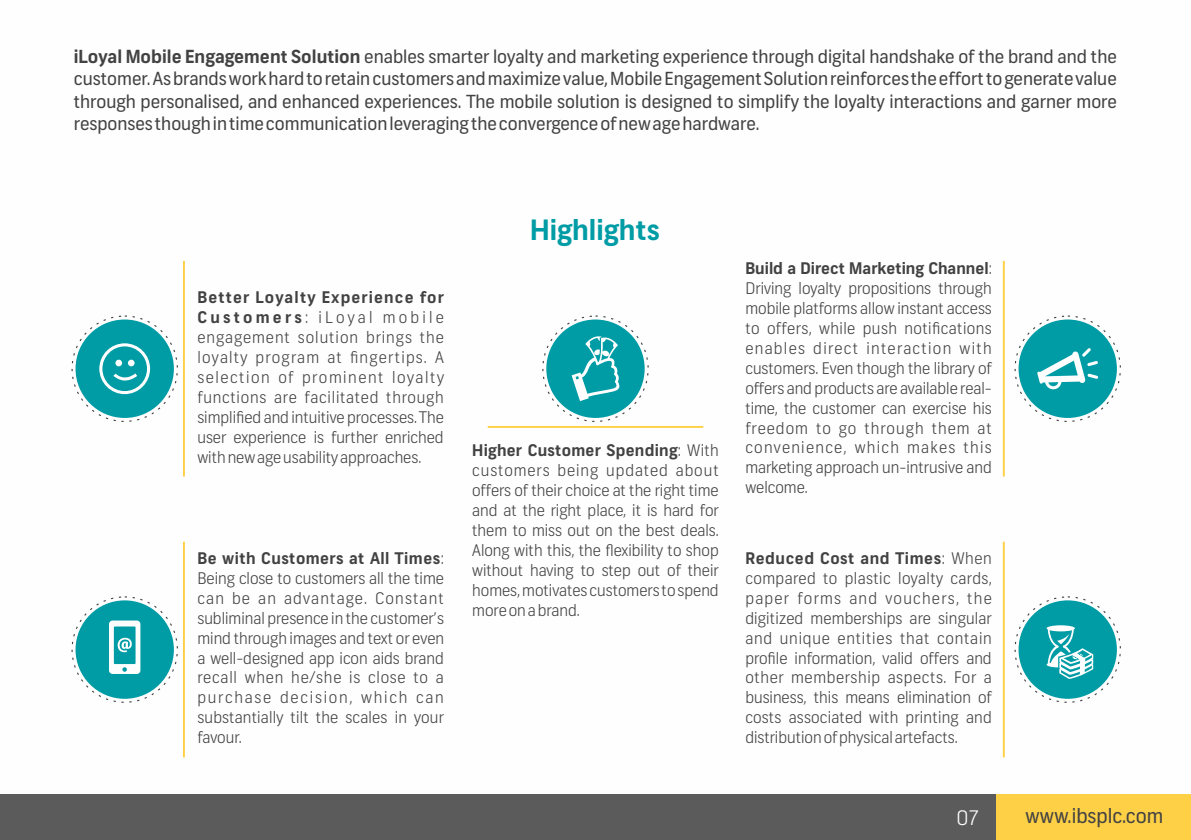
<style>
.page{position:relative;width:1191px;height:840px;background:#fff}
.page>*{position:absolute;margin:0;border:0;box-sizing:border-box;transform-origin:0 0}
.t1{font:700 28px "Frank";color:#009ca5}
.t2{font:20px "Frank";color:#434242}
.t3{font:300 20px "Frank";color:#fefefe}
.t4{font:18px/22.4px "Frank";color:#434242;text-align:justify}
.t5{font:300 16px/20px "Frank";color:#434242;text-align:justify}
.s1{font-weight:700}
</style>
<div class="page">
<div style="left:76px;top:319px;width:98px;height:98px;background:#009ca5;border-radius:50%"></div>
<div style="left:1018px;top:319px;width:98px;height:98px;background:#009ca5;border-radius:50%"></div>
<div style="left:546px;top:319px;width:98px;height:98px;background:#009ca5;border-radius:50%"></div>
<div style="left:76px;top:600px;width:98px;height:98px;background:#009ca5;border-radius:50%"></div>
<div style="left:1018px;top:600px;width:98px;height:98px;background:#009ca5;border-radius:50%"></div>
<hr style="left:183px;top:261px;width:2px;height:215px;background:#fed046">
<hr style="left:1002px;top:261px;width:2px;height:215px;background:#fed046">
<hr style="left:183px;top:541px;width:2px;height:216px;background:#fed046">
<hr style="left:1002px;top:541px;width:2px;height:216px;background:#fed046">
<hr style="left:488px;top:425px;width:215px;height:2px;background:#fed046">
<svg style="left:109px;top:620px;width:31px;height:53px"></svg>
<svg style="left:99px;top:343px;width:51px;height:51px"></svg>
<svg style="left:1046px;top:625px;width:47px;height:53px"></svg>
<svg style="left:571px;top:336px;width:49px;height:65px"></svg>
<svg style="left:1037px;top:348px;width:61px;height:41px"></svg>
<div style="left:0;top:794px;width:1191px;height:45px;background:#5b5b5b"></div>
<div style="left:996px;top:794px;width:195px;height:45px;background:#fed046"></div>
<p class="t4" style="left:74px;top:47px;width:1044px"><span class="s1">iLoyal Mobile Engagement Solution</span> enables smarter loyalty and marketing experience through digital handshake of the brand and the customer. As brands work hard to retain customers and maximize value, Mobile Engagement Solution reinforces the effort to generate value through personalised, and enhanced experiences. The mobile solution is designed to simplify the loyalty interactions and garner more responses though in time communication leveraging the convergence of new age hardware.</p>
<p class="t5" style="left:197px;top:289px;width:248px"><span class="s1">Better Loyalty Experience for Customers</span>: iLoyal mobile engagement solution brings the loyalty program at fingertips. A selection of prominent loyalty functions are facilitated through simplified and intuitive processes. The user experience is further enriched with new age usability approaches.</p>
<p class="t5" style="left:197px;top:549px;width:248px"><span class="s1">Be with Customers at All Times</span>:<br>Being close to customers all the time can be an advantage. Constant subliminal presence in the customer’s mind through images and text or even a well-designed app icon aids brand recall when he/she is close to a purchase decision, which can substantially tilt the scales in your favour.</p>
<h1 class="t1" style="left:530px;top:219px;width:131px">Highlights</h1>
<p class="t5" style="left:472px;top:441px;width:248px"><span class="s1">Higher Customer Spending</span>: With customers being updated about offers of their choice at the right time and at the right place, it is hard for them to miss out on the best deals.<br>Along with this, the flexibility to shop without having to step out of their homes, motivates customers to spend more on a brand.</p>
<p class="t5" style="left:745px;top:260px;width:248px"><span class="s1">Build a Direct Marketing Channel</span>:<br>Driving loyalty propositions through mobile platforms allow instant access to offers, while push notifications enables direct interaction with customers. Even though the library of offers and products are available real&shy;time, the customer can exercise his freedom to go through them at convenience, which makes this marketing approach un-intrusive and welcome.</p>
<p class="t5" style="left:745px;top:549px;width:248px"><span class="s1">Reduced Cost and Times</span>: When compared to plastic loyalty cards, paper forms and vouchers, the digitized memberships are singular and unique entities that contain profile information, valid offers and other membership aspects. For a business, this means elimination of costs associated with printing and distribution of physical artefacts.</p>
<p class="t3" style="left:956px;top:809px;width:24px">07</p>
<p class="t2" style="left:1025px;top:807px;width:139px">www.ibsplc.com</p>
</div>
